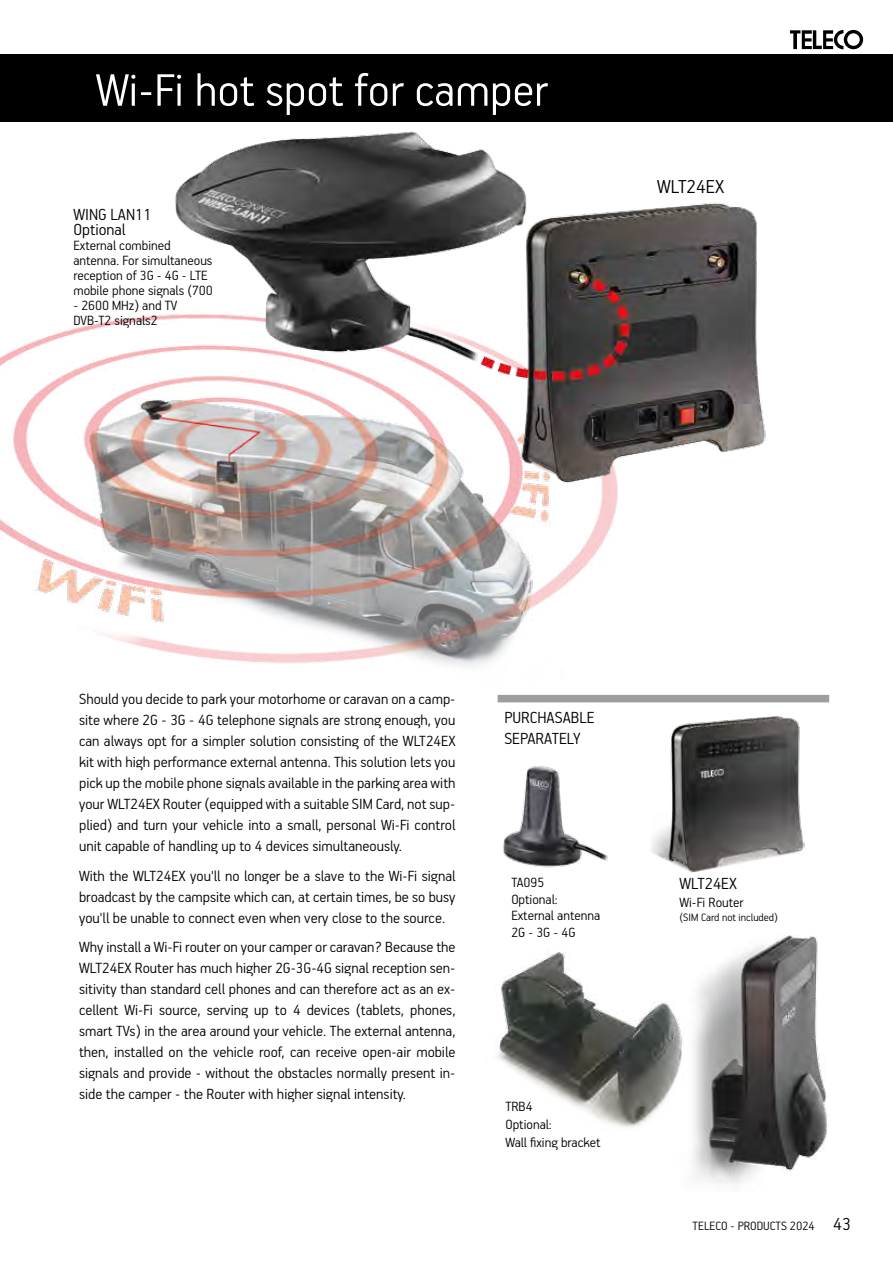
<style>
.page{position:relative;width:893px;height:1263px;background:#fff}
.page>*{position:absolute;margin:0;border:0;box-sizing:border-box;transform-origin:0 0}
.t1{font:300 51px "PF Handbook Pro";color:#fff}
.t2{font:300 21px "PF Handbook Pro";color:#000}
.t3{font:300 19.5px "PF Handbook Pro";color:#000}
.t4{font:300 18px/15px "PF Handbook Pro";color:#000}
.t5{font:300 16.5px/21px "PF Handbook Pro";color:#000;text-align:justify}
.t6{font:300 15px/15px "PF Handbook Pro";color:#000}
.t7{font:300 13.5px "PF Handbook Pro";color:#000}
.t8{font:300 12px "PF Handbook Pro";color:#000}
</style>
<div class="page">
<img style="left:0;top:314px;width:618px;height:353px">
<svg style="left:790px;top:30px;width:73px;height:19px"></svg>
<img style="left:503px;top:766px;width:105px;height:102px">
<img style="left:651px;top:716px;width:154px;height:157px">
<img style="left:692px;top:936px;width:135px;height:248px">
<img style="left:496px;top:949px;width:203px;height:181px">
<img style="left:174px;top:131px;width:592px;height:363px">
<div style="left:498px;top:695px;width:331px;height:7px;background:#9c9e9f"></div>
<div style="left:0;top:54px;width:893px;height:67px;background:#000"></div>
<h1 class="t1" style="left:96px;top:59px;width:454px">Wi-Fi hot spot for camper</h1>
<p class="t4" style="left:73px;top:206px;width:80px">WING LAN11<br>Optional</p>
<p class="t6" style="left:73px;top:238px;width:141px">External combined antenna. For simultaneous reception of 3G - 4G - LTE mobile phone signals (700</p>
<p class="t6" style="left:73px;top:298px;width:105px">- 2600 MHz) and TV<br>DVB-T2 signals2</p>
<p class="t2" style="left:657px;top:174px;width:68px">WLT24EX</p>
<p class="t5" style="left:79px;top:688px;width:378px">Should you decide to park your motorhome or caravan on a camp&shy;site where 2G - 3G - 4G telephone signals are strong enough, you can always opt for a simpler solution consisting of the WLT24EX kit with high performance external antenna. This solution lets you pick up the mobile phone signals available in the parking area with your WLT24EX Router (equipped with a suitable SIM Card, not sup&shy;plied) and turn your vehicle into a small, personal Wi-Fi control unit capable of handling up to 4 devices simultaneously.</p>
<p class="t5" style="left:79px;top:865px;width:378px">With the WLT24EX you'll no longer be a slave to the Wi-Fi signal broadcast by the campsite which can, at certain times, be so busy you'll be unable to connect even when very close to the source.</p>
<p class="t5" style="left:79px;top:936px;width:378px">Why install a Wi-Fi router on your camper or caravan? Because the WLT24EX Router has much higher 2G-3G-4G signal reception sen&shy;sitivity than standard cell phones and can therefore act as an ex&shy;cellent Wi-Fi source, serving up to 4 devices (tablets, phones, smart TVs) in the area around your vehicle. The external antenna, then, installed on the vehicle roof, can receive open-air mobile signals and provide - without the obstacles normally present in&shy;side the camper - the Router with higher signal intensity.</p>
<p class="t4" style="left:504px;top:706px;width:92px;line-height:21.6px">PURCHASABLE<br>SEPARATELY</p>
<p class="t6" style="left:511px;top:873px;width:90px;line-height:16.5px">TA095<br>Optional:<br>External antenna<br>2G - 3G - 4G</p>
<p class="t6" style="left:505px;top:1097px;width:97px;line-height:18px">TRB4<br>Optional:<br>Wall fixing bracket</p>
<p class="t4" style="left:679px;top:875px;width:59px">WLT24EX</p>
<p class="t6" style="left:679px;top:894px;width:66px">Wi-Fi Router</p>
<p class="t8" style="left:679px;top:910px;width:100px">(SIM Card not included)</p>
<p class="t7" style="left:693px;top:1217px;width:124px">TELECO - PRODUCTS 2024</p>
<p class="t3" style="left:833px;top:1212px;width:19px">43</p>
</div>
